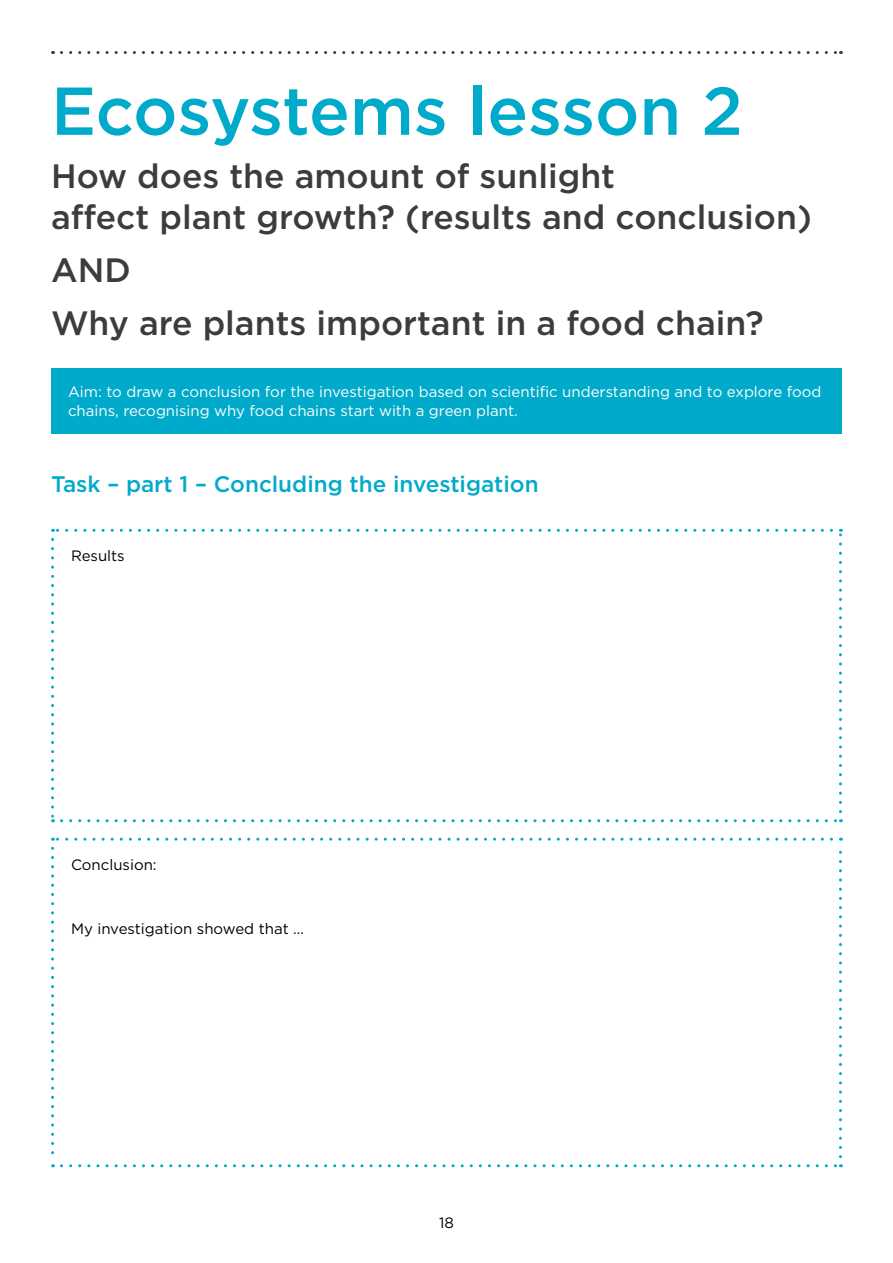
<style>
.page{position:relative;width:893px;height:1263px;background:#fff}
.page>*{position:absolute;margin:0;border:0;box-sizing:border-box;transform-origin:0 0}
.t1{font:500 67.5px "Gotham";letter-spacing:-.005em;color:#00aaca}
.t2{font:500 33.75px/40.5px "Gotham";color:#3c3c3b}
.t3{font:500 22.5px "Gotham";color:#00aaca}
.t4{font:15px/19.5px "Gotham";color:#fff}
.t5{font:15px "Gotham";color:#000}
</style>
<div class="page">
<svg style="left:61px;top:51px;width:780px;height:3px"></svg>
<div style="left:51px;top:368px;width:791px;height:65px;background:#00aaca"></div>
<svg style="left:51px;top:539px;width:3px;height:283px"></svg>
<svg style="left:61px;top:819px;width:780px;height:3px"></svg>
<svg style="left:839px;top:529px;width:3px;height:283px"></svg>
<svg style="left:53px;top:529px;width:778px;height:3px"></svg>
<svg style="left:51px;top:848px;width:3px;height:319px"></svg>
<svg style="left:61px;top:1164px;width:780px;height:3px"></svg>
<svg style="left:839px;top:838px;width:3px;height:319px"></svg>
<svg style="left:53px;top:838px;width:778px;height:3px"></svg>
<h1 class="t1" style="left:51px;top:67px;width:693px">Ecosystems lesson 2</h1>
<h2 class="t2" style="left:51px;top:155px;width:762px">How does the amount of sunlight<br>affect plant growth? (results and conclusion)</h2>
<h2 class="t2" style="left:51px;top:243px;width:714px;line-height:53.2px">AND<br>Why are plants important in a food chain?</h2>
<p class="t4" style="left:68px;top:381px;width:755px">Aim: to draw a conclusion for the investigation based on scientific understanding and to explore food chains, recognising why food chains start with a green plant.</p>
<h3 class="t3" style="left:51px;top:469px;width:489px">Task – part 1 – Concluding the investigation</h3>
<p class="t5" style="left:71px;top:546px;width:55px">Results</p>
<p class="t5" style="left:71px;top:855px;width:87px">Conclusion:</p>
<p class="t5" style="left:71px;top:919px;width:235px">My investigation showed that …</p>
<p class="t5" style="left:439px;top:1213px;width:16px">18</p>
</div>
